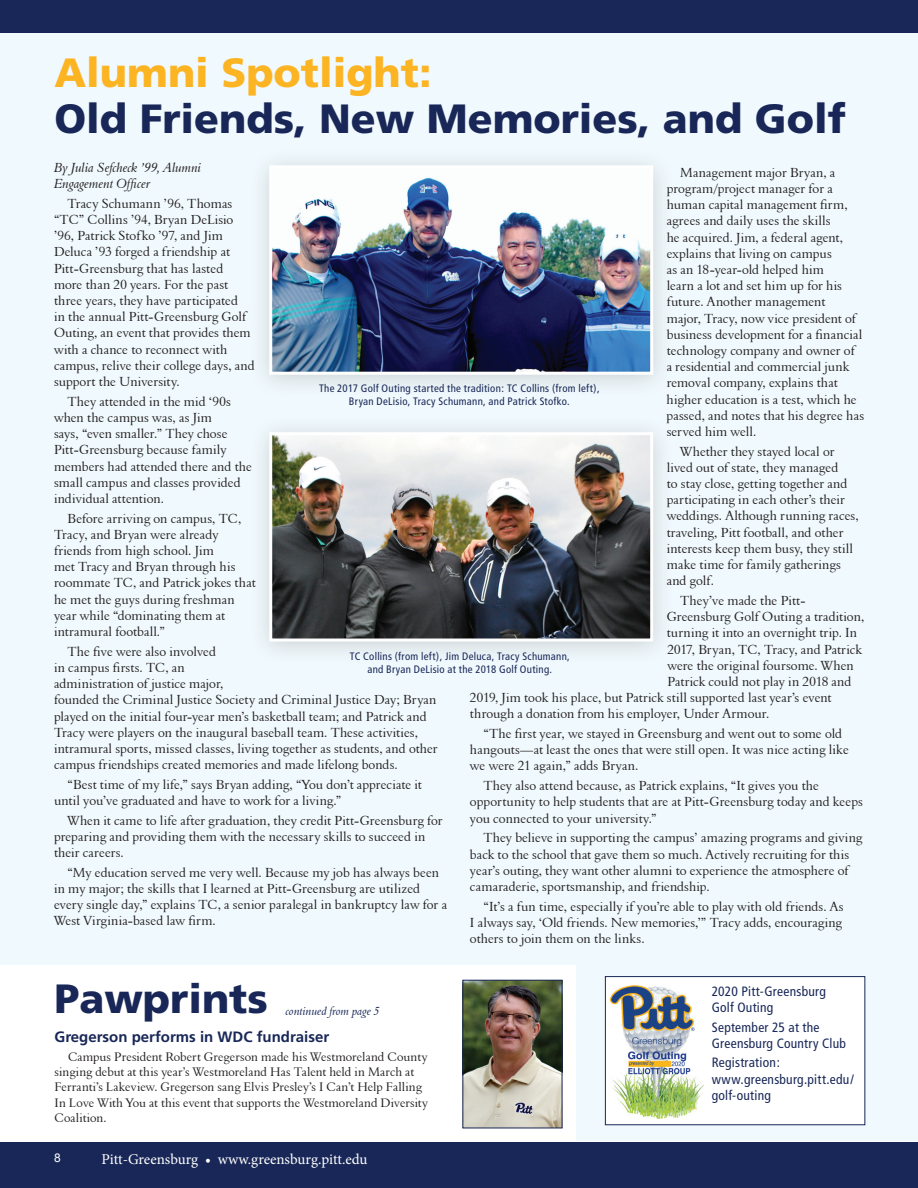
<style>
.page{position:relative;width:918px;height:1188px;background:#fff}
.page>*{position:absolute;margin:0;border:0;box-sizing:border-box;transform-origin:0 0}
.t1{font:900 40.8px "Frutiger";color:#182757}
.t2{font:900 40.8px "Frutiger";color:#fcb423}
.t3{font:15px "Minion Pro";letter-spacing:-.01em;color:#fff}
.t4{font:700 15px "Frutiger";color:#182757}
.t5{font:13.5px/16.2px "Aldine 401 BT Roman A";letter-spacing:.005em;color:#231f20}
.t6{font:condensed 13.5px/16.2px "Frutiger";letter-spacing:.02em;color:#182757}
.t7{font:13.5px/16.2px "Aldine 401 BT Italic A";letter-spacing:.005em;color:#231f20}
.t8{font:12.75px/15.3px "Aldine 401 BT Roman A";letter-spacing:.005em;color:#231f20}
.t9{font:12px "Aldine 401 BT Italic A";letter-spacing:.01em;color:#182757}
.t10{font:12px "Arial";color:#fff}
.t11{font:condensed 10.8px/12.9px "Frutiger";letter-spacing:.025em;color:#182757;text-align:center}
</style>
<div class="page">
<div style="left:577px;top:953px;width:341px;height:188px;background:#f0f9fd"></div>
<div style="left:0;top:22px;width:918px;height:943px;background:#f0f9fd"></div>
<div style="left:0;top:1142px;width:918px;height:46px;background:#182757"></div>
<div style="left:0;top:0;width:918px;height:32px;background:#182757"></div>
<img style="left:464px;top:982px;width:96px;height:144px">
<div style="left:462px;top:980px;width:100px;height:148px;border:1px solid #182757"></div>
<div style="left:248px;top:414px;width:427px;height:253px;background:#231f20;opacity:.18"></div>
<img style="left:273px;top:436px;width:376px;height:202px">
<div style="left:269px;top:432px;width:384px;height:210px;border:3px solid #fff"></div>
<div style="left:248px;top:147px;width:427px;height:253px;background:#231f20;opacity:.18"></div>
<img style="left:273px;top:169px;width:376px;height:202px">
<div style="left:269px;top:165px;width:384px;height:210px;border:3px solid #fff"></div>
<div style="left:605px;top:976px;width:260px;height:149px;background:#fff;border:1px solid #182757"></div>
<img style="left:609px;top:986px;width:95px;height:133px">
<h1 class="t2" style="left:55px;top:48px;width:379px">Alumni Spotlight:</h1>
<h1 class="t1" style="left:55px;top:94px;width:793px">Old Friends, New Memories, and Golf</h1>
<p class="t7" style="left:54px;top:159px;width:149px">By Julia Sefcheck ’99, Alumni<br>Engagement Officer</p>
<p class="t5" style="left:54px;top:195px;width:202px;text-indent:14px">Tracy Schumann ’96, Thomas “TC” Collins ’94, Bryan DeLisio ’96, Patrick Stofko ’97, and Jim<br>Deluca ’93 forged a friendship at<br>Pitt-Greensburg that has lasted more than 20 years. For the past three years, they have participated<br>in the annual Pitt-Greensburg Golf<br>Outing, an event that provides them with a chance to reconnect with campus, relive their college days, and support the University.</p>
<p class="t5" style="left:54px;top:393px;width:199px;text-indent:14px">They attended in the mid ‘90s when the campus was, as Jim<br>says, “even smaller.” They chose<br>Pitt-Greensburg because family members had attended there and the small campus and classes provided individual attention.</p>
<p class="t5" style="left:54px;top:510px;width:203px;text-indent:14px">Before arriving on campus, TC,<br>Tracy, and Bryan were already friends from high school. Jim<br>met Tracy and Bryan through his roommate TC, and Patrick jokes that he met the guys during freshman year while “dominating them at intramural football.”</p>
<p class="t5" style="left:54px;top:643px;width:385px;text-indent:14px">The five were also involved<br>in campus firsts. TC, an<br>administration of justice major,<br>founded the Criminal Justice Society and Criminal Justice Day; Bryan played on the initial four-year men’s basketball team; and Patrick and Tracy were players on the inaugural baseball team. These activities, intramural sports, missed classes, living together as students, and other campus friendships created memories and made lifelong bonds.</p>
<p class="t5" style="left:54px;top:776px;width:369px;text-indent:14px">“Best time of my life,” says Bryan adding, “You don’t appreciate it until you’ve graduated and have to work for a living.”</p>
<p class="t5" style="left:54px;top:812px;width:390px;text-indent:14px">When it came to life after graduation, they credit Pitt-Greensburg for preparing and providing them with the necessary skills to succeed in their careers.</p>
<p class="t5" style="left:54px;top:864px;width:395px;text-indent:14px">“My education served me very well. Because my job has always been in my major; the skills that I learned at Pitt-Greensburg are utilized every single day,” explains TC, a senior paralegal in bankruptcy law for a West Virginia-based law firm.</p>
<p class="t5" style="left:667px;top:164px;width:199px;text-indent:14px">Management major Bryan, a program/project manager for a human capital management firm, agrees and daily uses the skills<br>he acquired. Jim, a federal agent, explains that living on campus<br>as an 18-year-old helped him<br>learn a lot and set him up for his future. Another management<br>major, Tracy, now vice president of business development for a financial technology company and owner of<br>a residential and commercial junk removal company, explains that higher education is a test, which he passed, and notes that his degree has served him well.</p>
<p class="t5" style="left:667px;top:443px;width:194px;text-indent:14px">Whether they stayed local or lived out of state, they managed<br>to stay close, getting together and participating in each other’s their weddings. Although running races, traveling, Pitt football, and other interests keep them busy, they still make time for family gatherings and golf.</p>
<p class="t5" style="left:680px;top:592px;width:127px">They’ve made the Pitt-</p>
<p class="t5" style="left:667px;top:608px;width:199px">Greensburg Golf Outing a tradition,</p>
<p class="t5" style="left:667px;top:625px;width:192px">turning it into an overnight trip. In</p>
<p class="t5" style="left:667px;top:641px;width:196px">2017, Bryan, TC, Tracy, and Patrick</p>
<p class="t5" style="left:667px;top:657px;width:188px">were the original foursome. When</p>
<p class="t5" style="left:667px;top:673px;width:185px">Patrick could not play in 2018 and</p>
<p class="t5" style="left:470px;top:689px;width:363px">2019, Jim took his place, but Patrick still supported last year’s event</p>
<p class="t5" style="left:470px;top:706px;width:301px">through a donation from his employer, Under Armour.</p>
<p class="t5" style="left:470px;top:725px;width:380px;text-indent:14px">“The first year, we stayed in Greensburg and went out to some old hangouts—at least the ones that were still open. It was nice acting like we were 21 again,” adds Bryan.</p>
<p class="t5" style="left:470px;top:777px;width:395px;text-indent:14px">They also attend because, as Patrick explains, “It gives you the opportunity to help students that are at Pitt-Greensburg today and keeps you connected to your university.”</p>
<p class="t5" style="left:470px;top:830px;width:394px;text-indent:14px">They believe in supporting the campus’ amazing programs and giving back to the school that gave them so much. Actively recruiting for this year’s outing, they want other alumni to experience the atmosphere of camaraderie, sportsmanship, and friendship.</p>
<p class="t5" style="left:470px;top:898px;width:375px;text-indent:14px">“It’s a fun time, especially if you’re able to play with old friends. As<br>I always say, ‘Old friends. New memories,’” Tracy adds, encouraging others to join them on the links.</p>
<p class="t11" style="left:319px;top:382px;width:282px">The 2017 Golf Outing started the tradition: TC Collins (from left),<br>Bryan DeLisio, Tracy Schumann, and Patrick Stofko.</p>
<p class="t11" style="left:350px;top:649px;width:221px">TC Collins (from left), Jim Deluca, Tracy Schumann, and Bryan DeLisio at the 2018 Golf Outing.</p>
<h1 class="t1" style="left:55px;top:974px;width:215px">Pawprints</h1>
<p class="t9" style="left:286px;top:1004px;width:95px">continued from page 5</p>
<p class="t4" style="left:55px;top:1028px;width:276px">Gregerson performs in WDC fundraiser</p>
<p class="t8" style="left:55px;top:1049px;width:375px;text-indent:14px">Campus President Robert Gregerson made his Westmoreland County singing debut at this year’s Westmoreland Has Talent held in March at Ferranti’s Lakeview. Gregerson sang Elvis Presley’s I Can’t Help Falling In Love With You at this event that supports the Westmoreland Diversity Coalition.</p>
<p class="t10" style="left:54px;top:1150px;width:8px">8</p>
<p class="t3" style="left:102px;top:1149px;width:268px">Pitt-Greensburg • www.greensburg.pitt.edu</p>
<p class="t6" style="left:712px;top:983px;width:116px">2020 Pitt-Greensburg<br>Golf Outing</p>
<p class="t6" style="left:712px;top:1019px;width:136px">September 25 at the<br>Greensburg Country Club</p>
<p class="t6" style="left:712px;top:1055px;width:144px">Registration: www.greensburg.pitt.edu/ golf-outing</p>
</div>
